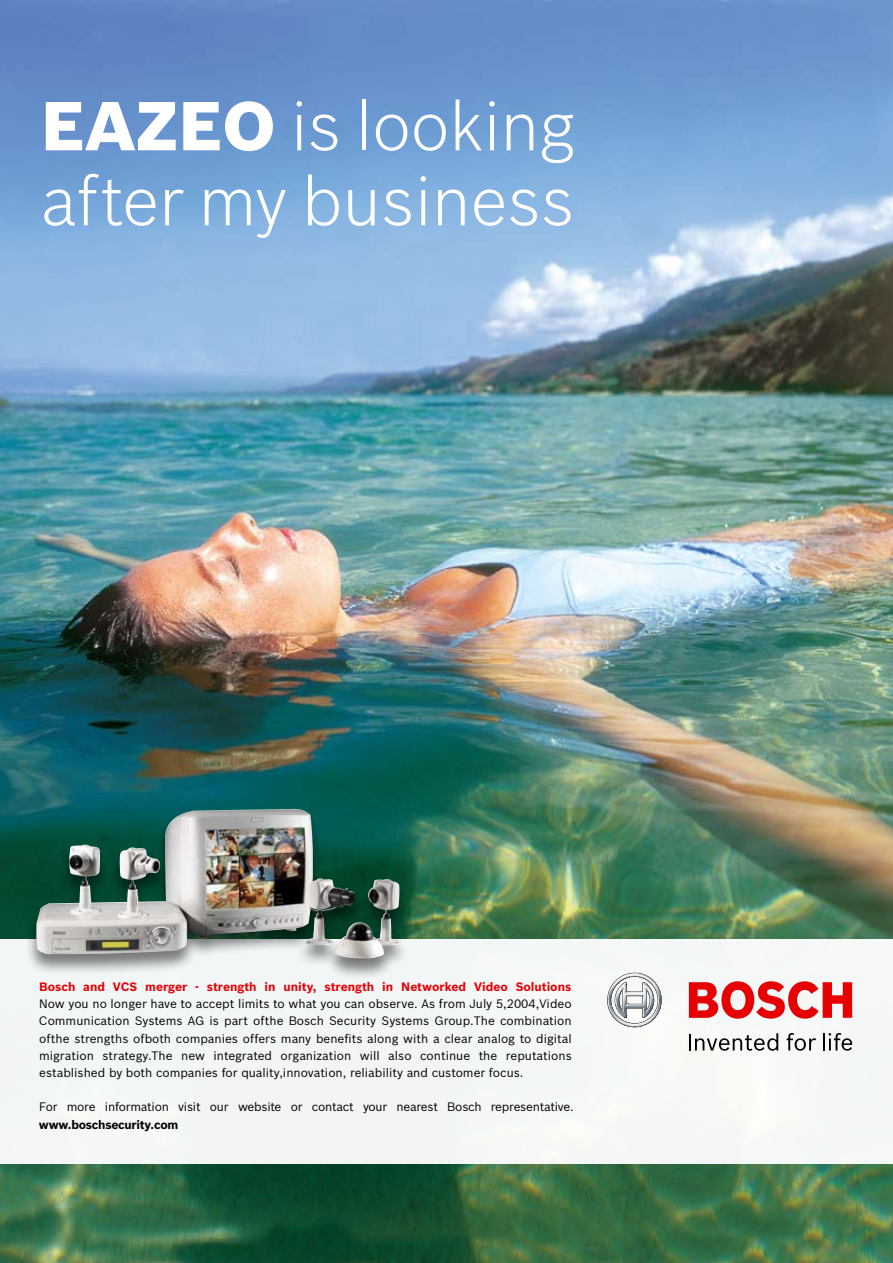
<style>
.page{position:relative;width:893px;height:1263px;background:#fff}
.page>*{position:absolute;margin:0;border:0;box-sizing:border-box;transform-origin:0 0}
.t1{font:300 67.5px/75px "Bosch Sans";letter-spacing:-.005em;color:#fff}
.t2{font:12px/17.2px "Bosch Sans";letter-spacing:-.02em;color:#000;text-align:justify}
.t3{font:700 12px "Bosch Sans";color:#e60004}
.t4{font:700 12px "Bosch Sans";letter-spacing:-.02em;color:#010101}
.s1{font-weight:900}
</style>
<div class="page">
<img style="left:0;top:1163px;width:893px;height:100px">
<img style="left:0;top:0;width:893px;height:939px">
<div style="left:0;top:939px;width:893px;height:224px;background:#f3f7f5"></div>
<svg style="left:607px;top:973px;width:55px;height:54px"></svg>
<svg style="left:689px;top:1033px;width:89px;height:18px"></svg>
<svg style="left:787px;top:1033px;width:29px;height:18px"></svg>
<svg style="left:823px;top:1033px;width:29px;height:18px"></svg>
<svg style="left:689px;top:981px;width:163px;height:38px"></svg>
<div style="left:25px;top:807px;width:385px;height:173px;background:#000;opacity:.5"></div>
<img style="left:36px;top:809px;width:320px;height:146px">
<h1 class="t1" style="left:41px;top:87px;width:536px"><span class="s1">EAZEO</span> is looking after my business</h1>
<p class="t3" style="left:39px;top:979px;width:533px">Bosch and VCS merger - strength in unity, strength in Networked Video Solutions</p>
<p class="t2" style="left:39px;top:995px;width:534px">Now you no longer have to accept limits to what you can observe. As from July 5,2004,Video Communication Systems AG is part ofthe Bosch Security Systems Group.The combination ofthe strengths ofboth companies offers many benefits along with a clear analog to digital migration strategy.The new integrated organization will also continue the reputations established by both companies for quality,innovation, reliability and customer focus.</p>
<p class="t2" style="left:39px;top:1098px;width:536px">For more information visit our website or contact your nearest Bosch representative.</p>
<p class="t4" style="left:39px;top:1117px;width:141px">www.boschsecurity.com</p>
</div>
